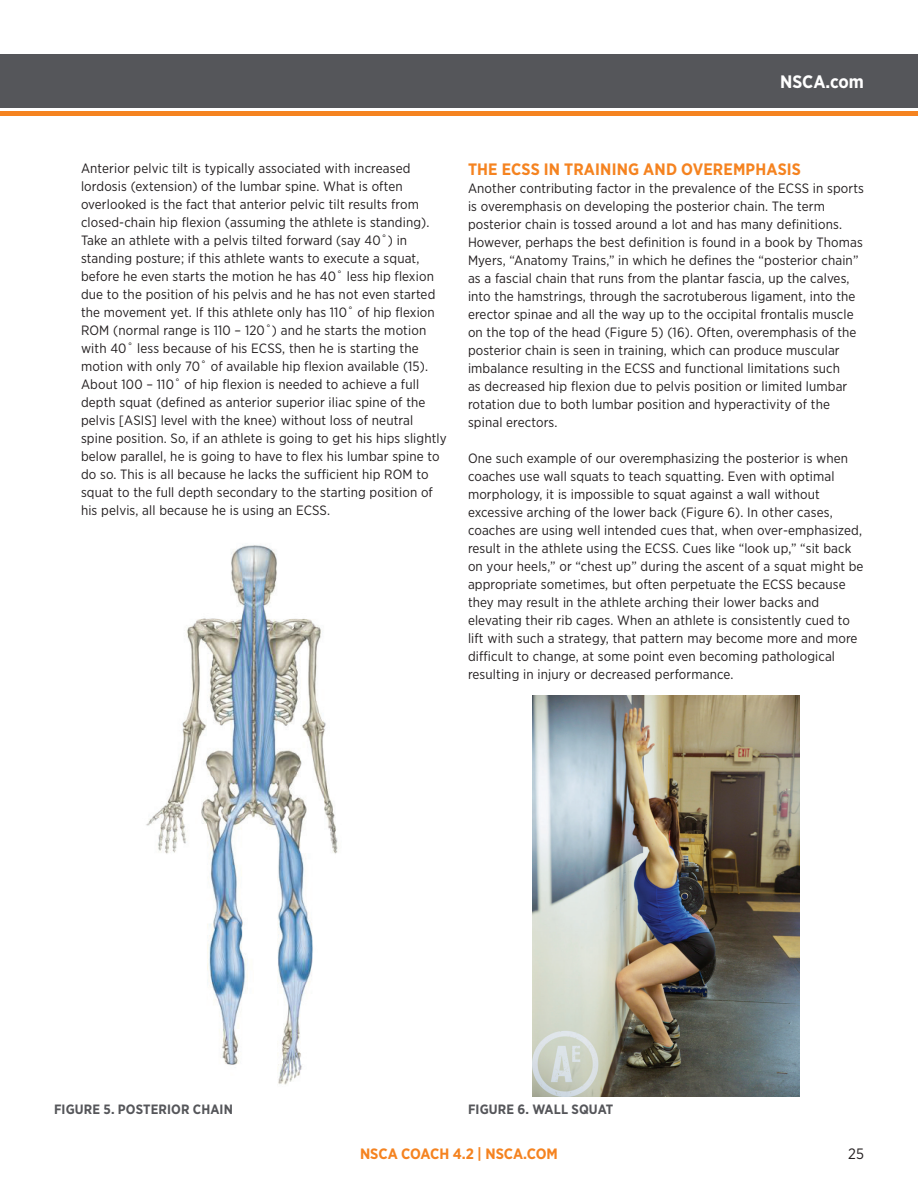
<style>
.page{position:relative;width:918px;height:1188px;background:#fff}
.page>*{position:absolute;margin:0;border:0;box-sizing:border-box;transform-origin:0 0}
.t1{font:700 18px "Gotham Narrow";color:#fff}
.t2{font:700 16.5px "Gotham Narrow";letter-spacing:.01em;color:#f58320}
.t3{font:700 15px "Gotham Narrow";color:#f58320}
.t4{font:15px "Gotham Narrow";color:#231f20}
.t5{font:13.5px/18px "Gotham Narrow";letter-spacing:.01em;color:#231f20}
.t6{font:700 13.5px "Gotham Narrow";letter-spacing:.01em;color:#55565a}
</style>
<div class="page">
<div style="left:0;top:54px;width:918px;height:54px;background:#55565a"></div>
<hr style="left:0;top:112px;width:918px;height:4px;background:#f58320">
<img style="left:146px;top:545px;width:192px;height:540px">
<img style="left:532px;top:696px;width:268px;height:400px">
<h1 class="t1" style="left:780px;top:70px;width:85px">NSCA.com</h1>
<p class="t5" style="left:81px;top:159px;width:367px">Anterior pelvic tilt is typically associated with increased lordosis (extension) of the lumbar spine. What is often overlooked is the fact that anterior pelvic tilt results from closed-chain hip flexion (assuming the athlete is standing).<br>Take an athlete with a pelvis tilted forward (say 40˚) in standing posture; if this athlete wants to execute a squat, before he even starts the motion he has 40˚ less hip flexion due to the position of his pelvis and he has not even started the movement yet. If this athlete only has 110˚ of hip flexion ROM (normal range is 110 – 120˚) and he starts the motion with 40˚ less because of his ECSS, then he is starting the motion with only 70˚ of available hip flexion available (15).<br>About 100 – 110˚ of hip flexion is needed to achieve a full depth squat (defined as anterior superior iliac spine of the pelvis [ASIS] level with the knee) without loss of neutral spine position. So, if an athlete is going to get his hips slightly below parallel, he is going to have to flex his lumbar spine to do so. This is all because he lacks the sufficient hip ROM to squat to the full depth secondary to the starting position of his pelvis, all because he is using an ECSS.</p>
<p class="t2" style="left:468px;top:159px;width:335px">THE ECSS IN TRAINING AND OVEREMPHASIS</p>
<p class="t5" style="left:468px;top:179px;width:397px">Another contributing factor in the prevalence of the ECSS in sports is overemphasis on developing the posterior chain. The term posterior chain is tossed around a lot and has many definitions.<br>However, perhaps the best definition is found in a book by Thomas Myers, “Anatomy Trains,” in which he defines the “posterior chain” as a fascial chain that runs from the plantar fascia, up the calves, into the hamstrings, through the sacrotuberous ligament, into the erector spinae and all the way up to the occipital frontalis muscle on the top of the head (Figure 5) (16). Often, overemphasis of the posterior chain is seen in training, which can produce muscular imbalance resulting in the ECSS and functional limitations such<br>as decreased hip flexion due to pelvis position or limited lumbar rotation due to both lumbar position and hyperactivity of the spinal erectors.</p>
<p class="t5" style="left:468px;top:449px;width:397px">One such example of our overemphasizing the posterior is when coaches use wall squats to teach squatting. Even with optimal morphology, it is impossible to squat against a wall without excessive arching of the lower back (Figure 6). In other cases, coaches are using well intended cues that, when over-emphasized, result in the athlete using the ECSS. Cues like “look up,” “sit back on your heels,” or “chest up” during the ascent of a squat might be appropriate sometimes, but often perpetuate the ECSS because they may result in the athlete arching their lower backs and elevating their rib cages. When an athlete is consistently cued to lift with such a strategy, that pattern may become more and more difficult to change, at some point even becoming pathological resulting in injury or decreased performance.</p>
<p class="t6" style="left:54px;top:1100px;width:180px">FIGURE 5. POSTERIOR CHAIN</p>
<p class="t6" style="left:468px;top:1100px;width:147px">FIGURE 6. WALL SQUAT</p>
<p class="t3" style="left:360px;top:1145px;width:199px">NSCA COACH 4.2 | NSCA.COM</p>
<p class="t4" style="left:848px;top:1145px;width:17px">25</p>
</div>
